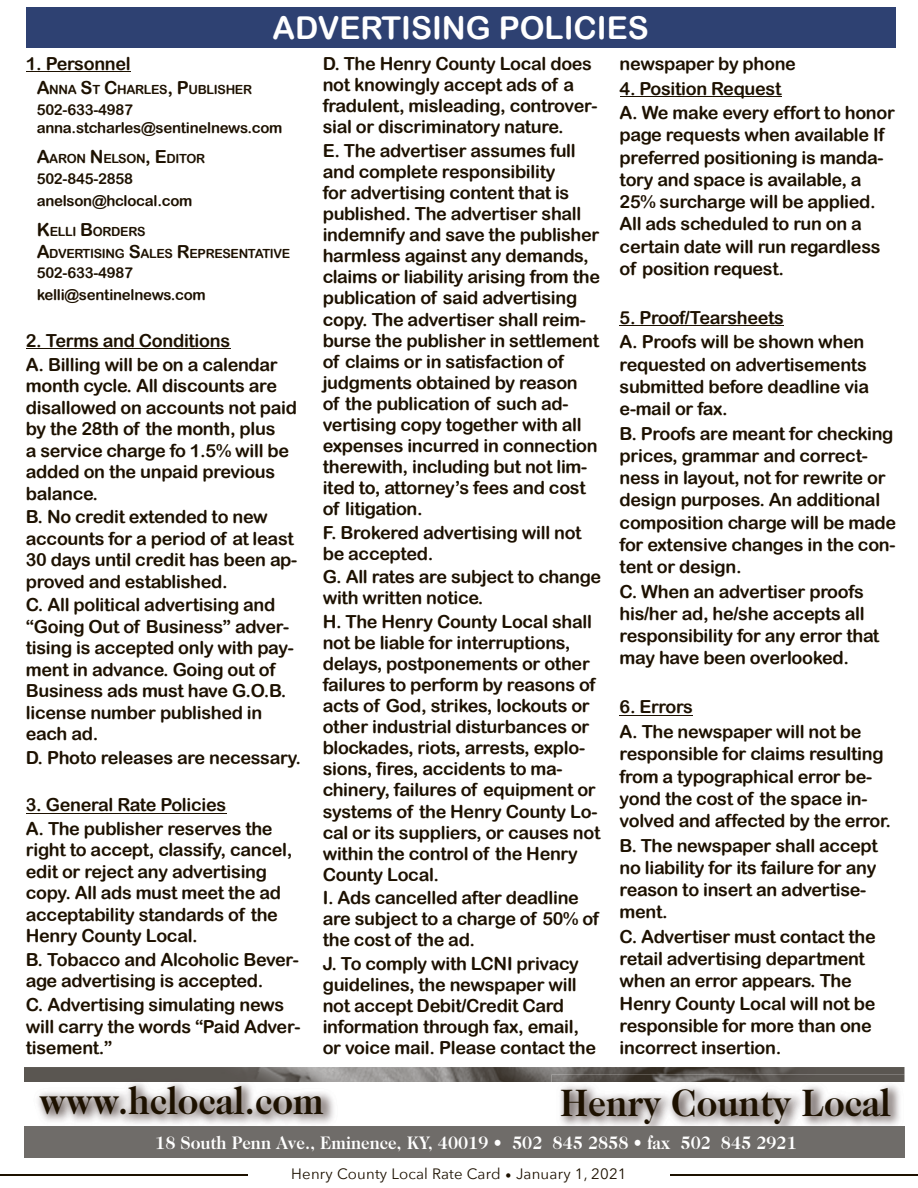
<style>
.page{position:relative;width:918px;height:1188px;background:#fff}
.page>*{position:absolute;margin:0;border:0;box-sizing:border-box;transform-origin:0 0}
.t1{font:700 38.55px "Caslon Two Twenty Four";color:#1d1100;scale:.93 1}
.t2{font:31.5px "Arial Rounded MT Bold";color:#fff}
.t3{font:700 18.3px "Caslon Two Twenty Four";color:#fff;scale:.93 1}
.t4{font:18px/21.1px "Arial Rounded MT Bold";letter-spacing:-.015em;color:#1d1100}
.t5{font:15px/21.5px "Arial Rounded MT Bold";letter-spacing:-.015em;color:#1d1100}
.t6{font:15px "Avenir Next";letter-spacing:.015em;color:#1d1100}
.t7{font:12.6px/21.5px "Arial Rounded MT Bold";letter-spacing:-.025em;color:#1d1100}
.s1{font-size:18px}
.s2{font-family:"Adobe Text Pro"}
</style>
<div class="page">
<hr style="left:26px;top:71px;width:105px;height:1px;background:#1d1100">
<hr style="left:26px;top:348px;width:204px;height:1px;background:#1d1100">
<hr style="left:26px;top:813px;width:200px;height:1px;background:#1d1100">
<hr style="left:620px;top:96px;width:161px;height:1px;background:#1d1100">
<hr style="left:620px;top:325px;width:164px;height:1px;background:#1d1100">
<hr style="left:620px;top:715px;width:73px;height:1px;background:#1d1100">
<div style="left:26px;top:8px;width:870px;height:40px;background:#2e4172"></div>
<img style="left:24px;top:1067px;width:880px;height:15px">
<img style="left:551px;top:1075px;width:353px;height:7px">
<img style="left:560px;top:1085px;width:340px;height:41px">
<img style="left:30px;top:1073px;width:311px;height:51px">
<div style="left:24px;top:1126px;width:880px;height:32px;background:#6f6c69"></div>
<hr style="left:0;top:1174px;width:248px;height:2px;background:#1d1100">
<hr style="left:670px;top:1174px;width:248px;height:2px;background:#1d1100">
<h2 class="t2" style="left:273px;top:9px;width:378px">ADVERTISING POLICIES</h2>
<p class="t4" style="left:26px;top:53px;width:106px">1. Personnel</p>
<p class="t7" style="left:37px;top:78px;width:217px"><span class="s1">A</span>NNA <span class="s1">S</span>T <span class="s1">C</span>HARLES<span class="s1">, P</span>UBLISHER</p>
<p class="t5" style="left:37px;top:100px;width:247px;line-height:18.5px">502-633-4987 anna.stcharles@sentinelnews.com</p>
<p class="t7" style="left:37px;top:148px;width:170px"><span class="s1">A</span>ARON <span class="s1">N</span>ELSON<span class="s1">, E</span>DITOR</p>
<p class="t5" style="left:37px;top:168px;width:157px">502-845-2858 anelson@hclocal.com</p>
<p class="t7" style="left:37px;top:221px;width:255px"><span class="s1">K</span>ELLI <span class="s1">B</span>ORDERS<br><span class="s1">A</span>DVERTISING <span class="s1">S</span>ALES <span class="s1">R</span>EPRESENTATIVE</p>
<p class="t5" style="left:37px;top:262px;width:171px">502-633-4987 kelli@sentinelnews.com</p>
<p class="t4" style="left:26px;top:329px;width:253px;line-height:23.7px">2. Terms and Conditions<br>A. Billing will be on a calendar</p>
<p class="t4" style="left:26px;top:375px;width:273px">month cycle. All discounts are disallowed on accounts not paid by the 28th of the month, plus<br>a service charge fo 1.5% will be added on the unpaid previous balance.</p>
<p class="t4" style="left:26px;top:506px;width:273px">B. No credit extended to new accounts for a period of at least<br>30 days until credit has been ap&shy;proved and established.</p>
<p class="t4" style="left:26px;top:594px;width:270px">C. All political advertising and “Going Out of Business” adver&shy;tising is accepted only with pay&shy;ment in advance. Going out of<br>Business ads must have G.O.B. license number published in each ad.</p>
<p class="t4" style="left:26px;top:747px;width:277px">D. Photo releases are necessary.</p>
<p class="t4" style="left:26px;top:793px;width:248px;line-height:23.7px">3. General Rate Policies<br>A. The publisher reserves the</p>
<p class="t4" style="left:26px;top:839px;width:268px">right to accept, classify, cancel, edit or reject any advertising copy. All ads must meet the ad acceptability standards of the<br>Henry County Local.</p>
<p class="t4" style="left:26px;top:949px;width:275px">B. Tobacco and Alcoholic Bever&shy;age advertising is accepted.</p>
<p class="t4" style="left:26px;top:994px;width:276px">C. Advertising simulating news will carry the words “Paid Adver&shy;tisement.”</p>
<p class="t4" style="left:323px;top:53px;width:276px">D. The Henry County Local does not knowingly accept ads of a fradulent, misleading, controver&shy;sial or discriminatory nature.</p>
<p class="t4" style="left:323px;top:140px;width:279px">E. The advertiser assumes full and complete responsibility<br>for advertising content that is published. The advertiser shall indemnify and save the publisher harmless against any demands, claims or liability arising from the publication of said advertising copy. The advertiser shall reim&shy;burse the publisher in settlement of claims or in satisfaction of judgments obtained by reason<br>of the publication of such ad&shy;vertising copy together with all expenses incurred in connection therewith, including but not lim&shy;ited to, attorney’s fees and cost of litigation.</p>
<p class="t4" style="left:323px;top:522px;width:260px">F. Brokered advertising will not be accepted.</p>
<p class="t4" style="left:323px;top:566px;width:280px">G. All rates are subject to change with written notice.</p>
<p class="t4" style="left:323px;top:610px;width:279px">H. The Henry County Local shall not be liable for interruptions, delays, postponements or other failures to perform by reasons of acts of God, strikes, lockouts or other industrial disturbances or blockades, riots, arrests, explo&shy;sions, fires, accidents to ma&shy;chinery, failures of equipment or systems of the Henry County Lo&shy;cal or its suppliers, or causes not within the control of the Henry<br>County Local.</p>
<p class="t4" style="left:323px;top:887px;width:278px">I. Ads cancelled after deadline are subject to a charge of 50% of the cost of the ad.</p>
<p class="t4" style="left:323px;top:953px;width:275px">J. To comply with LCNI privacy guidelines, the newspaper will not accept Debit/Credit Card information through fax, email, or voice mail. Please contact the</p>
<p class="t4" style="left:620px;top:53px;width:178px">newspaper by phone</p>
<p class="t4" style="left:620px;top:76px;width:277px;line-height:24.5px">4. Position Request<br>A. We make every effort to honor</p>
<p class="t4" style="left:620px;top:124px;width:266px;line-height:22.2px">page requests when available If preferred positioning is manda&shy;tory and space is available, a<br>25% surcharge will be applied.<br>All ads scheduled to run on a certain date will run regardless of position request.</p>
<p class="t4" style="left:620px;top:305px;width:246px;line-height:24.5px">5. Proof/Tearsheets<br>A. Proofs will be shown when</p>
<p class="t4" style="left:620px;top:353px;width:251px;line-height:22.2px">requested on advertisements submitted before deadline via e-mail or fax.</p>
<p class="t4" style="left:620px;top:422px;width:278px;line-height:22.2px">B. Proofs are meant for checking prices, grammar and correct&shy;ness in layout, not for rewrite or design purposes. An additional composition charge will be made for extensive changes in the con&shy;tent or design.</p>
<p class="t4" style="left:620px;top:580px;width:261px;line-height:22.2px">C. When an advertiser proofs his/her ad, he/she accepts all responsibility for any error that may have been overlooked.</p>
<p class="t4" style="left:620px;top:695px;width:243px;line-height:24.5px">6. Errors<br>A. The newspaper will not be</p>
<p class="t4" style="left:620px;top:743px;width:273px;line-height:22.2px">responsible for claims resulting from a typographical error be&shy;yond the cost of the space in&shy;volved and affected by the error.</p>
<p class="t4" style="left:620px;top:834px;width:260px;line-height:22.2px">B. The newspaper shall accept no liability for its failure for any reason to insert an advertise&shy;ment.</p>
<p class="t4" style="left:620px;top:925px;width:258px;line-height:22.2px">C. Advertiser must contact the retail advertising department when an error appears. The<br>Henry County Local will not be responsible for more than one incorrect insertion.</p>
<h1 class="t1" style="left:39px;top:1086px;width:308px">www.hclocal.com</h1>
<h1 class="t1" style="left:560px;top:1088px;width:357px">Henry County Local</h1>
<p class="t3" style="left:155px;top:1136px;width:691px">18 South Penn Ave., Eminence, KY, 40019 • 502 845 2858 • fax 502 845 2921</p>
<p class="t6" style="left:291px;top:1164px;width:337px">Henry County Local Rate Card <span class="s2">•</span> January 1, 2021</p>
</div>
